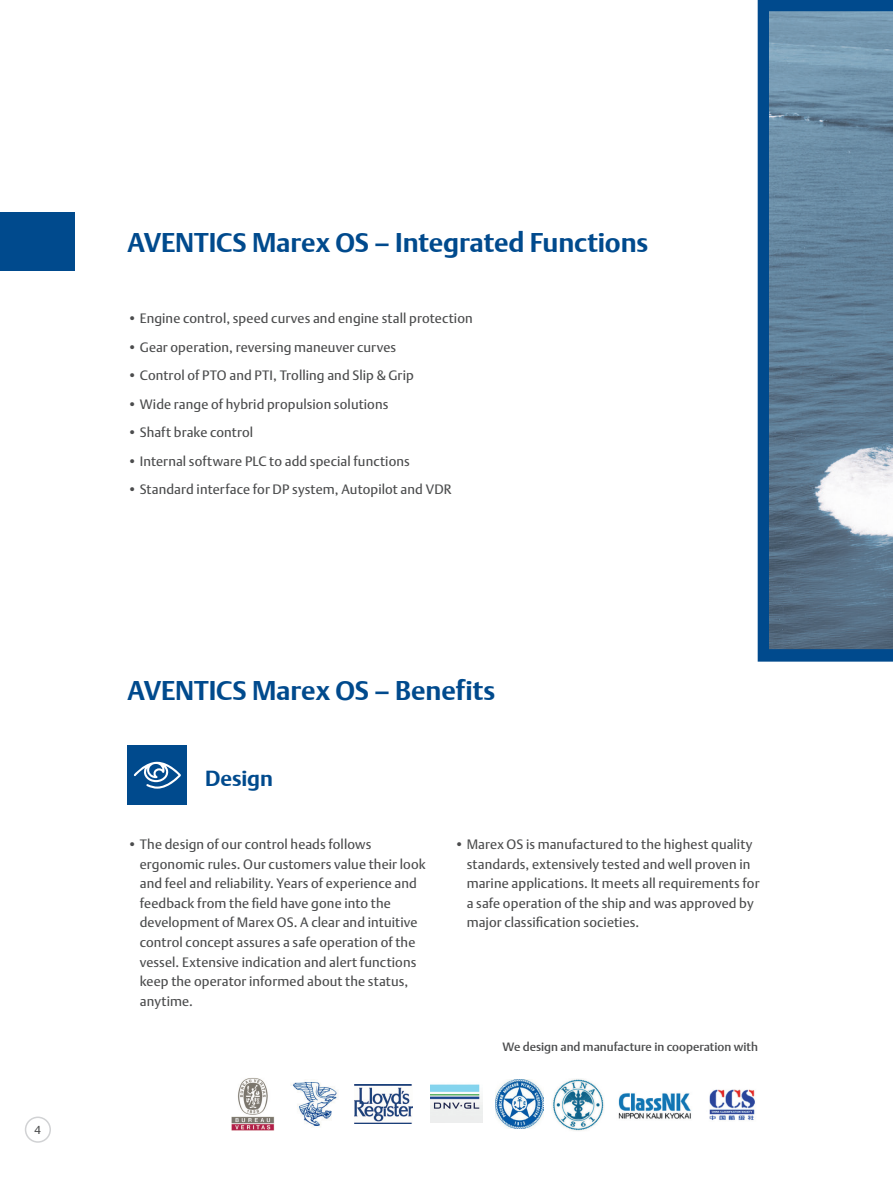
<style>
.page{position:relative;width:893px;height:1191px;background:#fff}
.page>*{position:absolute;margin:0;border:0;box-sizing:border-box;transform-origin:0 0}
.t1{font:700 27px "DTL Argo T";letter-spacing:-.005em;color:#004a8d}
._00_AV_copy_medium_b{font:700 21.75px "DTL Argo T";letter-spacing:-.005em;color:#004a8d}
._00_AV_square_9_10_8{font:13.5px/19.5px "DTL Argo T";letter-spacing:.01em;color:#4b4c4d}
.t2{font:500 12px "DTL Argo T";color:#4b4c4d}
.t3{font:11.55px "DTL Argo T";color:#4b4c4d}
</style>
<div class="page">
<div style="left:25px;top:1116px;width:26px;height:26px;border:2px solid #d1d2d4;border-radius:50%"></div>
<div style="left:0;top:213px;width:74px;height:58px;background:#004a8d"></div>
<div style="left:128px;top:745px;width:59px;height:60px;background:#004a8d"></div>
<svg style="left:134px;top:761px;width:47px;height:27px"></svg>
<svg style="left:758px;top:0;width:135px;height:661px;background:#60819c"></svg>
<img style="left:709px;top:1089px;width:46px;height:32px">
<img style="left:430px;top:1084px;width:52px;height:38px">
<img style="left:618px;top:1093px;width:73px;height:26px">
<img style="left:291px;top:1082px;width:47px;height:45px">
<img style="left:552px;top:1079px;width:52px;height:52px">
<img style="left:495px;top:1079px;width:49px;height:49px">
<img style="left:231px;top:1078px;width:43px;height:52px">
<img style="left:354px;top:1085px;width:59px;height:38px">
<p class="t3" style="left:35px;top:1123px;width:8px">4</p>
<p class="t1" style="left:128px;top:227px;width:522px">AVENTICS Marex OS – Integrated Functions</p>
<p class="_00_AV_square_9_10_8" style="left:128px;top:309px;width:347px">• Engine control, speed curves and engine stall protection</p>
<p class="_00_AV_square_9_10_8" style="left:128px;top:337px;width:270px">• Gear operation, reversing maneuver curves</p>
<p class="_00_AV_square_9_10_8" style="left:128px;top:366px;width:288px">• Control of PTO and PTI, Trolling and Slip &amp; Grip</p>
<p class="_00_AV_square_9_10_8" style="left:128px;top:394px;width:262px">• Wide range of hybrid propulsion solutions</p>
<p class="_00_AV_square_9_10_8" style="left:128px;top:423px;width:127px">• Shaft brake control</p>
<p class="_00_AV_square_9_10_8" style="left:128px;top:451px;width:284px">• Internal software PLC to add special functions</p>
<p class="_00_AV_square_9_10_8" style="left:128px;top:480px;width:326px">• Standard interface for DP system, Autopilot and VDR</p>
<p class="t1" style="left:128px;top:674px;width:369px">AVENTICS Marex OS – Benefits</p>
<p class="_00_AV_copy_medium_b" style="left:205px;top:765px;width:69px">Design</p>
<p class="_00_AV_square_9_10_8" style="left:140px;top:835px;width:287px;text-indent:-12px">• The design of our control heads follows ergonomic rules. Our customers value their look and feel and reliability. Years of experience and feedback from the field have gone into the development of Marex OS. A clear and intuitive control concept assures a safe operation of the vessel. Extensive indication and alert functions keep the operator informed about the status, anytime.</p>
<p class="_00_AV_square_9_10_8" style="left:467px;top:835px;width:294px;text-indent:-12px">• Marex OS is manufactured to the highest quality standards, extensively tested and well proven in marine applications. It meets all requirements for a safe operation of the ship and was approved by major classification societies.</p>
<p class="t2" style="left:502px;top:1040px;width:257px">We design and manufacture in cooperation with</p>
</div>
